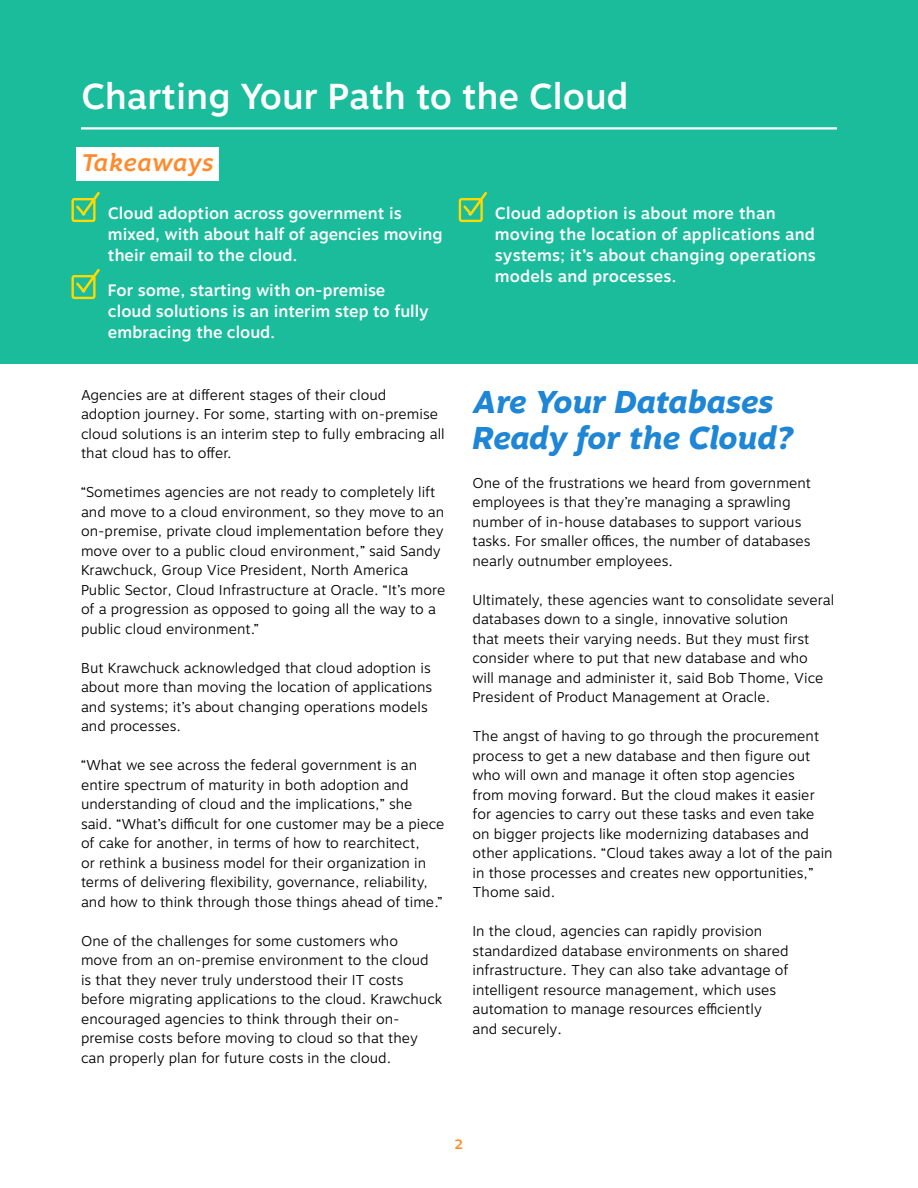
<style>
.page{position:relative;width:918px;height:1188px;background:#fff}
.page>*{position:absolute;margin:0;border:0;box-sizing:border-box;transform-origin:0 0}
.t1{font:500 36px "Motiva Sans";color:#fff}
.t2{font:italic 800 31.5px/36px "Motiva Sans";color:#1e86d5}
.t3{font:italic 500 24px "Motiva Sans";letter-spacing:.03em;color:#ff8a2b}
.t4{font:500 16.5px/21px "Motiva Sans";color:#fff}
.t5{font:300 14.25px/19.5px "Motiva Sans";color:#000}
.t6{font:500 13.5px "Motiva Sans";color:#ff8a2b}
</style>
<div class="page">
<div style="left:0;top:0;width:918px;height:364px;background:#1bbc9b"></div>
<div style="left:77px;top:147px;width:142px;height:34px;background:#fff"></div>
<hr style="left:81px;top:127px;width:756px;height:3px;background:#fff">
<svg style="left:71px;top:192px;width:29px;height:30px"></svg>
<svg style="left:459px;top:192px;width:28px;height:30px"></svg>
<svg style="left:71px;top:269px;width:29px;height:30px"></svg>
<h1 class="t1" style="left:81px;top:70px;width:549px">Charting Your Path to the Cloud</h1>
<h3 class="t3" style="left:81px;top:145px;width:134px">Takeaways</h3>
<p class="t4" style="left:108px;top:203px;width:336px;text-indent:-27px">• Cloud adoption across government is mixed, with about half of agencies moving their email to the cloud.</p>
<p class="t4" style="left:108px;top:280px;width:322px;text-indent:-27px">• For some, starting with on-premise cloud solutions is an interim step to fully embracing the cloud.</p>
<p class="t4" style="left:495px;top:203px;width:322px;text-indent:-27px">• Cloud adoption is about more than moving the location of applications and systems; it’s about changing operations models and processes.</p>
<p class="t5" style="left:81px;top:385px;width:365px">Agencies are at different stages of their cloud adoption journey. For some, starting with on-premise cloud solutions is an interim step to fully embracing all that cloud has to offer.</p>
<p class="t5" style="left:81px;top:483px;width:366px">“Sometimes agencies are not ready to completely lift and move to a cloud environment, so they move to an on-premise, private cloud implementation before they move over to a public cloud environment,” said Sandy Krawchuck, Group Vice President, North America Public Sector, Cloud Infrastructure at Oracle. “It’s more of a progression as opposed to going all the way to a public cloud environment.”</p>
<p class="t5" style="left:81px;top:658px;width:353px">But Krawchuck acknowledged that cloud adoption is about more than moving the location of applications and systems; it’s about changing operations models and processes.</p>
<p class="t5" style="left:81px;top:756px;width:365px">“What we see across the federal government is an entire spectrum of maturity in both adoption and understanding of cloud and the implications,” she said. “What’s difficult for one customer may be a piece of cake for another, in terms of how to rearchitect,<br>or rethink a business model for their organization in terms of delivering flexibility, governance, reliability, and how to think through those things ahead of time.”</p>
<p class="t5" style="left:81px;top:931px;width:363px">One of the challenges for some customers who<br>move from an on-premise environment to the cloud<br>is that they never truly understood their IT costs before migrating applications to the cloud. Krawchuck encouraged agencies to think through their on&shy;premise costs before moving to cloud so that they can properly plan for future costs in the cloud.</p>
<h2 class="t2" style="left:472px;top:384px;width:322px">Are Your Databases<br>Ready for the Cloud?</h2>
<p class="t5" style="left:472px;top:473px;width:340px">One of the frustrations we heard from government employees is that they’re managing a sprawling number of in-house databases to support various tasks. For smaller offices, the number of databases nearly outnumber employees.</p>
<p class="t5" style="left:472px;top:590px;width:363px">Ultimately, these agencies want to consolidate several databases down to a single, innovative solution<br>that meets their varying needs. But they must first consider where to put that new database and who<br>will manage and administer it, said Bob Thome, Vice President of Product Management at Oracle.</p>
<p class="t5" style="left:472px;top:727px;width:362px">The angst of having to go through the procurement process to get a new database and then figure out who will own and manage it often stop agencies<br>from moving forward. But the cloud makes it easier for agencies to carry out these tasks and even take on bigger projects like modernizing databases and other applications. “Cloud takes away a lot of the pain in those processes and creates new opportunities,” Thome said.</p>
<p class="t5" style="left:472px;top:922px;width:318px">In the cloud, agencies can rapidly provision standardized database environments on shared infrastructure. They can also take advantage of intelligent resource management, which uses automation to manage resources efficiently and securely.</p>
<p class="t6" style="left:455px;top:1134px;width:10px">2</p>
</div>
